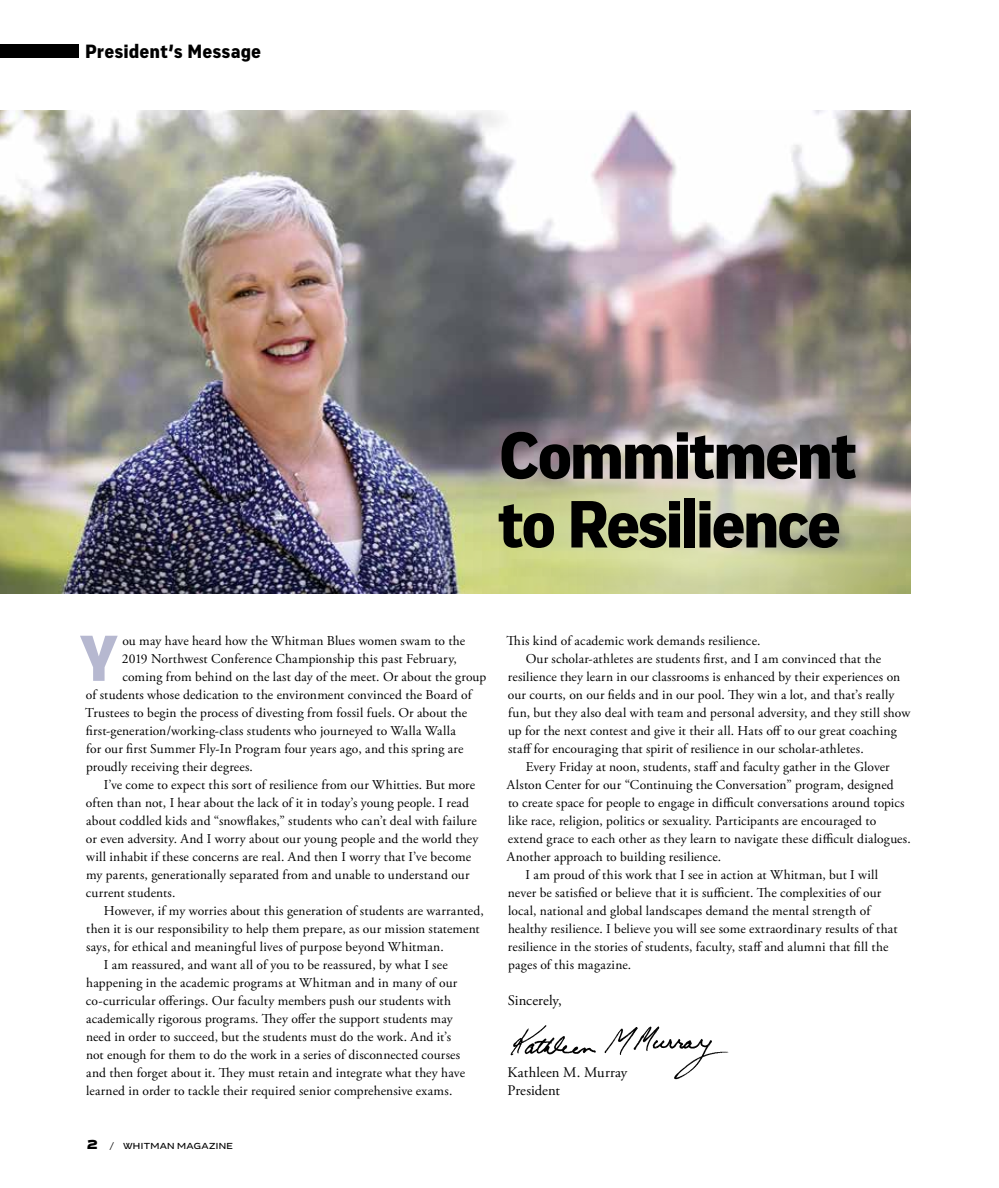
<style>
.page{position:relative;width:999px;height:1188px;background:#fff}
.page>*{position:absolute;margin:0;border:0;box-sizing:border-box;transform-origin:0 0}
.t1{font:900 68.85px/68.8px "Vito Condensed";letter-spacing:-.01em;color:#000}
.t2{font:900 66.9px "Vito Condensed";color:#b6b8d0}
.t3{font:900 19.8px "Vito Condensed";letter-spacing:.04em;color:#000}
.t4{font:14.7px/18px "Adobe Garamond Pro";color:#000}
.t5{font:13.5px "Adobe Garamond Pro";letter-spacing:.01em;color:#000}
.t6{font:500 9px "Vito Extended";letter-spacing:.035em;color:#000}
.s1{font-family:"Vito Wide";font-weight:900;font-size:13.5px}
.s2{font-family:"Vito Wide";font-weight:400}
</style>
<div class="page">
<img style="left:510px;top:1025px;width:219px;height:55px">
<div style="left:0;top:44px;width:78px;height:14px;background:#000"></div>
<img style="left:0;top:110px;width:910px;height:484px">
<img style="left:399px;top:205px;width:512px;height:389px">
<h3 class="t3" style="left:85px;top:39px;width:177px">President’s Message</h3>
<h1 class="t1" style="left:498px;top:420px;width:360px">Commitment to Resilience</h1>
<h2 class="t2" style="left:80px;top:618px;width:40px">Y</h2>
<p class="t5" style="left:122px;top:632px;width:344px">ou may have heard how the Whitman Blues women swam to the</p>
<p class="t5" style="left:122px;top:650px;width:337px">2019 Northwest Conference Championship this past February,</p>
<p class="t5" style="left:122px;top:668px;width:365px">coming from behind on the last day of the meet. Or about the group</p>
<p class="t5" style="left:86px;top:686px;width:387px">of students whose dedication to the environment convinced the Board of</p>
<p class="t5" style="left:85px;top:704px;width:384px">Trustees to begin the process of divesting from fossil fuels. Or about the</p>
<p class="t5" style="left:86px;top:722px;width:371px">first-generation/working-class students who journeyed to Walla Walla</p>
<p class="t5" style="left:86px;top:740px;width:379px">for our first Summer Fly-In Program four years ago, and this spring are</p>
<p class="t5" style="left:86px;top:758px;width:168px">proudly receiving their degrees.</p>
<p class="t5" style="left:104px;top:776px;width:373px">I’ve come to expect this sort of resilience from our Whitties. But more</p>
<p class="t5" style="left:86px;top:794px;width:385px">often than not, I hear about the lack of it in today’s young people. I read</p>
<p class="t5" style="left:86px;top:812px;width:392px">about coddled kids and “snowflakes,” students who can’t deal with failure</p>
<p class="t5" style="left:86px;top:830px;width:394px">or even adversity. And I worry about our young people and the world they</p>
<p class="t5" style="left:86px;top:848px;width:386px">will inhabit if these concerns are real. And then I worry that I’ve become</p>
<p class="t5" style="left:86px;top:866px;width:385px">my parents, generationally separated from and unable to understand our</p>
<p class="t5" style="left:86px;top:884px;width:91px">current students.</p>
<p class="t5" style="left:104px;top:902px;width:381px">However, if my worries about this generation of students are warranted,</p>
<p class="t5" style="left:86px;top:920px;width:395px">then it is our responsibility to help them prepare, as our mission statement</p>
<p class="t5" style="left:86px;top:938px;width:359px">says, for ethical and meaningful lives of purpose beyond Whitman.</p>
<p class="t5" style="left:104px;top:956px;width:345px">I am reassured, and want all of you to be reassured, by what I see</p>
<p class="t5" style="left:86px;top:974px;width:373px">happening in the academic programs at Whitman and in many of our</p>
<p class="t5" style="left:86px;top:992px;width:367px">co-curricular offerings. Our faculty members push our students with</p>
<p class="t5" style="left:86px;top:1010px;width:368px">academically rigorous programs. They offer the support students may</p>
<p class="t5" style="left:86px;top:1028px;width:367px">need in order to succeed, but the students must do the work. And it’s</p>
<p class="t5" style="left:86px;top:1046px;width:376px">not enough for them to do the work in a series of disconnected courses</p>
<p class="t5" style="left:86px;top:1064px;width:380px">and then forget about it. They must retain and integrate what they have</p>
<p class="t5" style="left:86px;top:1082px;width:368px">learned in order to tackle their required senior comprehensive exams.</p>
<p class="t6" style="left:87px;top:1140px;width:147px"><span class="s1">2</span> <span class="s2">/</span> WHITMAN MAGAZINE</p>
<p class="t5" style="left:507px;top:632px;width:255px">This kind of academic work demands resilience.</p>
<p class="t5" style="left:526px;top:650px;width:357px">Our scholar-athletes are students first, and I am convinced that the</p>
<p class="t5" style="left:508px;top:668px;width:394px">resilience they learn in our classrooms is enhanced by their experiences on</p>
<p class="t5" style="left:508px;top:686px;width:388px">our courts, on our fields and in our pool. They win a lot, and that’s really</p>
<p class="t5" style="left:508px;top:704px;width:404px">fun, but they also deal with team and personal adversity, and they still show</p>
<p class="t5" style="left:508px;top:722px;width:390px">up for the next contest and give it their all. Hats off to our great coaching</p>
<p class="t5" style="left:508px;top:740px;width:357px">staff for encouraging that spirit of resilience in our scholar-athletes.</p>
<p class="t5" style="left:526px;top:758px;width:366px">Every Friday at noon, students, staff and faculty gather in the Glover</p>
<p class="t5" style="left:507px;top:776px;width:388px">Alston Center for our “Continuing the Conversation” program, designed</p>
<p class="t5" style="left:508px;top:794px;width:398px">to create space for people to engage in difficult conversations around topics</p>
<p class="t5" style="left:508px;top:812px;width:370px">like race, religion, politics or sexuality. Participants are encouraged to</p>
<p class="t5" style="left:508px;top:830px;width:405px">extend grace to each other as they learn to navigate these difficult dialogues.</p>
<p class="t5" style="left:507px;top:848px;width:216px">Another approach to building resilience.</p>
<p class="t5" style="left:526px;top:866px;width:354px">I am proud of this work that I see in action at Whitman, but I will</p>
<p class="t5" style="left:508px;top:884px;width:375px">never be satisfied or believe that it is sufficient. The complexities of our</p>
<p class="t5" style="left:508px;top:902px;width:364px">local, national and global landscapes demand the mental strength of</p>
<p class="t5" style="left:508px;top:920px;width:391px">healthy resilience. I believe you will see some extraordinary results of that</p>
<p class="t5" style="left:508px;top:938px;width:382px">resilience in the stories of students, faculty, staff and alumni that fill the</p>
<p class="t5" style="left:508px;top:956px;width:125px">pages of this magazine.</p>
<p class="t4" style="left:508px;top:992px;width:56px">Sincerely,</p>
<p class="t4" style="left:508px;top:1064px;width:121px">Kathleen M. Murray<br>President</p>
</div>
